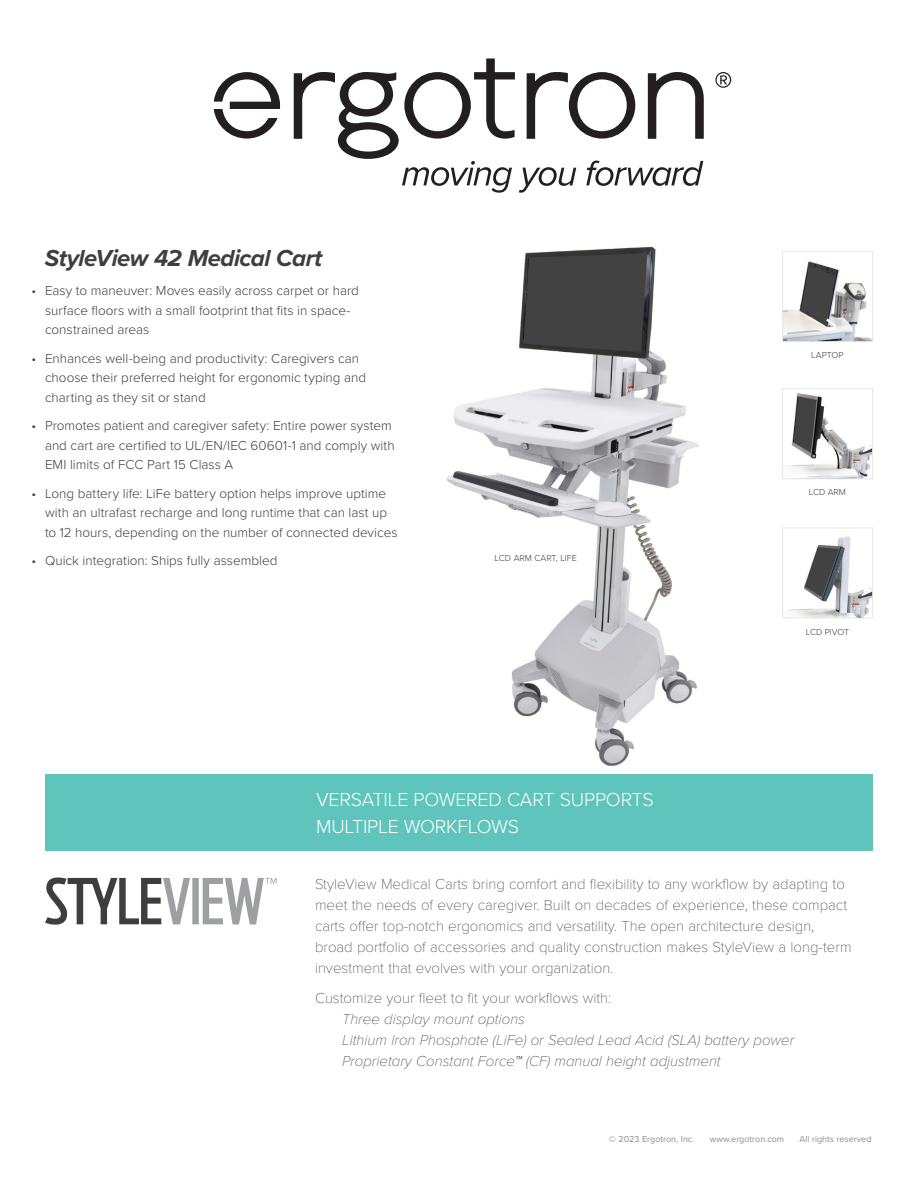
<style>
.page{position:relative;width:918px;height:1188px;background:#fff}
.page>*{position:absolute;margin:0;border:0;box-sizing:border-box;transform-origin:0 0}
.t1{font:italic 700 24px "Proxima Nova";letter-spacing:-.025em;color:#3e3e3f}
.t2{font:300 19.5px/27px "Proxima Nova";letter-spacing:-.01em;color:#fff}
.t3{font:100 15px/21px "Proxima Nova T";color:#3e3e3f}
.t4{font:italic 100 15px/21px "Proxima Nova";color:#3e3e3f}
.t5{font:300 13.5px/19.5px "Proxima Nova";color:#3e3e3f}
.t6{font:9px "Proxima Nova";color:#8a8c8f}
.t7{font:300 9px "Proxima Nova";color:#3e3e3f}
</style>
<div class="page">
<img style="left:447px;top:246px;width:252px;height:520px">
<div style="left:45px;top:774px;width:828px;height:76px;background:#5fc4bc"></div>
<svg style="left:45px;top:878px;width:231px;height:47px"></svg>
<svg style="left:715px;top:72px;width:16px;height:16px"></svg>
<svg style="left:214px;top:72px;width:66px;height:67px"></svg>
<svg style="left:294px;top:58px;width:410px;height:135px"></svg>
<svg style="left:782px;top:251px;width:91px;height:91px"></svg>
<svg style="left:782px;top:388px;width:91px;height:91px"></svg>
<svg style="left:782px;top:527px;width:91px;height:92px"></svg>
<h1 class="t1" style="left:45px;top:240px;width:279px">StyleView 42 Medical Cart</h1>
<p class="t5" style="left:45px;top:280px;width:315px;text-indent:-14px">• Easy to maneuver: Moves easily across carpet or hard surface floors with a small footprint that fits in space&shy;constrained areas</p>
<p class="t5" style="left:45px;top:348px;width:323px;text-indent:-14px">• Enhances well-being and productivity: Caregivers can choose their preferred height for ergonomic typing and charting as they sit or stand</p>
<p class="t5" style="left:45px;top:415px;width:351px;text-indent:-14px">• Promotes patient and caregiver safety: Entire power system and cart are certified to UL/EN/IEC 60601-1 and comply with<br>EMI limits of FCC Part 15 Class A</p>
<p class="t5" style="left:45px;top:483px;width:354px;text-indent:-14px">• Long battery life: LiFe battery option helps improve uptime with an ultrafast recharge and long runtime that can last up to 12 hours, depending on the number of connected devices</p>
<p class="t5" style="left:32px;top:550px;width:248px">• Quick integration: Ships fully assembled</p>
<p class="t7" style="left:495px;top:551px;width:84px">LCD ARM CART, LIFE</p>
<h2 class="t2" style="left:316px;top:785px;width:339px">VERSATILE POWERED CART SUPPORTS<br>MULTIPLE WORKFLOWS</h2>
<p class="t7" style="left:811px;top:348px;width:34px">LAPTOP</p>
<p class="t7" style="left:809px;top:486px;width:39px">LCD ARM</p>
<p class="t7" style="left:806px;top:626px;width:45px">LCD PIVOT</p>
<p class="t3" style="left:315px;top:873px;width:538px">StyleView Medical Carts bring comfort and flexibility to any workflow by adapting to meet the needs of every caregiver. Built on decades of experience, these compact carts offer top-notch ergonomics and versatility. The open architecture design, broad portfolio of accessories and quality construction makes StyleView a long-term investment that evolves with your organization.</p>
<p class="t3" style="left:315px;top:987px;width:298px">Customize your fleet to fit your workflows with:</p>
<p class="t4" style="left:342px;top:1008px;width:454px">Three display mount options<br>Lithium Iron Phosphate (LiFe) or Sealed Lead Acid (SLA) battery power<br>Proprietary Constant Force™ (CF) manual height adjustment</p>
<p class="t6" style="left:609px;top:1132px;width:87px">© 2023 Ergotron, Inc.</p>
<p class="t6" style="left:710px;top:1132px;width:76px">www.ergotron.com</p>
<p class="t6" style="left:800px;top:1132px;width:73px">All rights reserved</p>
</div>
